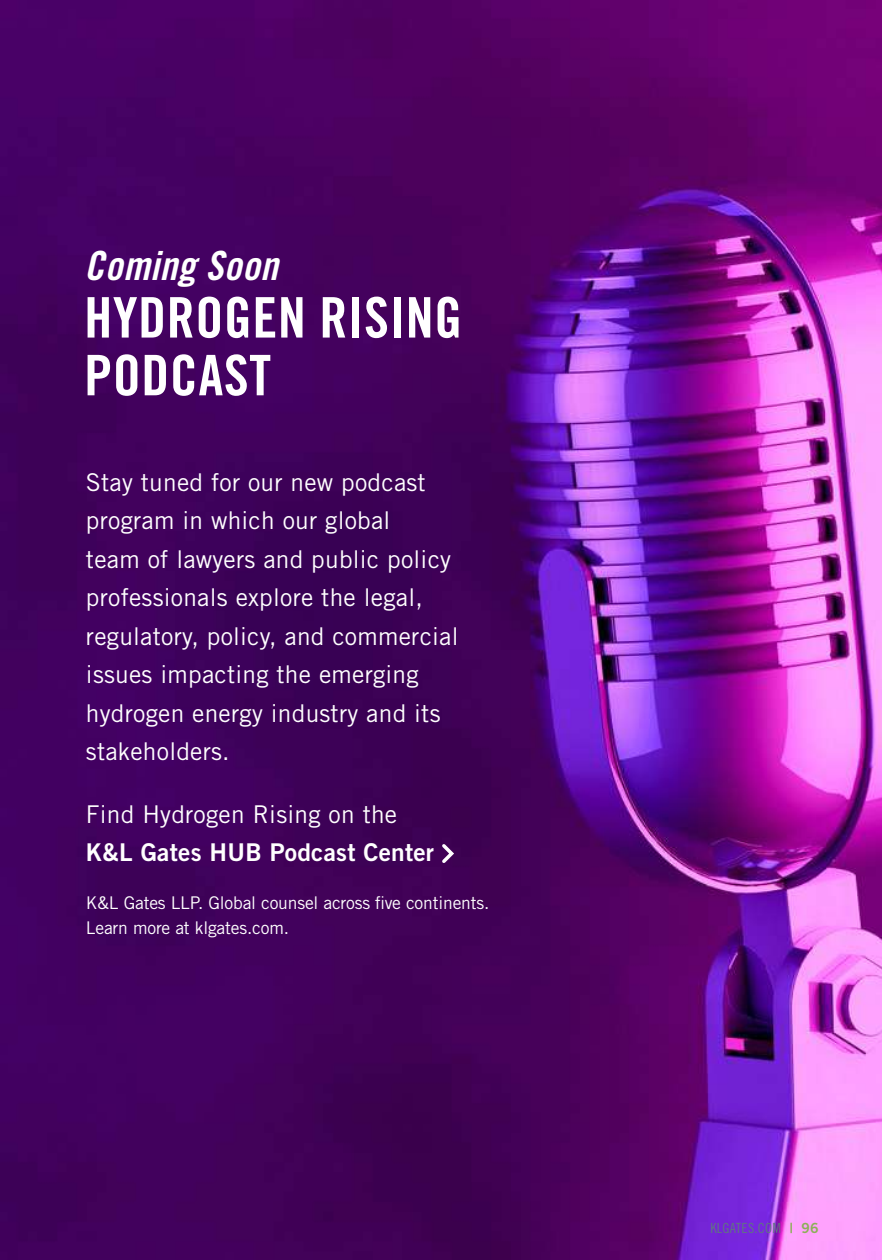
<style>
.page{position:relative;width:882px;height:1260px;background:#fff}
.page>*{position:absolute;margin:0;border:0;box-sizing:border-box;transform-origin:0 0}
.t1{font:56px/57.8px "Trade Gothic LT Std Bd Cn 20";letter-spacing:.01em;color:#fff}
.t2{font:40.25px "Trade Gothic LT Std Bd Cn 20 Obl";letter-spacing:.01em;color:#fff}
.t3{font:24.5px/38.5px "Trade Gothic LT Std";letter-spacing:.01em;color:#fff}
.t4{font:24.5px "Trade Gothic LT Std Bd 2";letter-spacing:.01em;color:#fff}
.t5{font:17.5px/24.5px "Trade Gothic LT Std";letter-spacing:-.01em;color:#fff}
.t6{font:14px "Trade Gothic LT Std Cn 18";letter-spacing:.02em;color:#607482}
.s1{font-family:"Trade Gothic LT Std Bd 2";color:#8cb058}
</style>
<div class="page">
<img style="left:0;top:0;width:882px;height:1260px">
<svg style="left:439px;top:841px;width:18px;height:25px"></svg>
<h2 class="t2" style="left:84px;top:241px;width:195px">Coming Soon</h2>
<h1 class="t1" style="left:84px;top:288px;width:380px">HYDROGEN RISING<br>PODCAST</h1>
<p class="t3" style="left:86px;top:463px;width:374px">Stay tuned for our new podcast program in which our global<br>team of lawyers and public policy professionals explore the legal, regulatory, policy, and commercial issues impacting the emerging hydrogen energy industry and its stakeholders.</p>
<p class="t3" style="left:86px;top:794px;width:313px">Find Hydrogen Rising on the</p>
<p class="t4" style="left:86px;top:837px;width:350px">K&amp;L Gates HUB Podcast Center</p>
<p class="t5" style="left:86px;top:890px;width:405px">K&amp;L Gates LLP. Global counsel across five continents.<br>Learn more at klgates.com.</p>
<p class="t6" style="left:710px;top:1219px;width:110px">KLGATES.COM <span class="s1">| 96</span></p>
</div>
